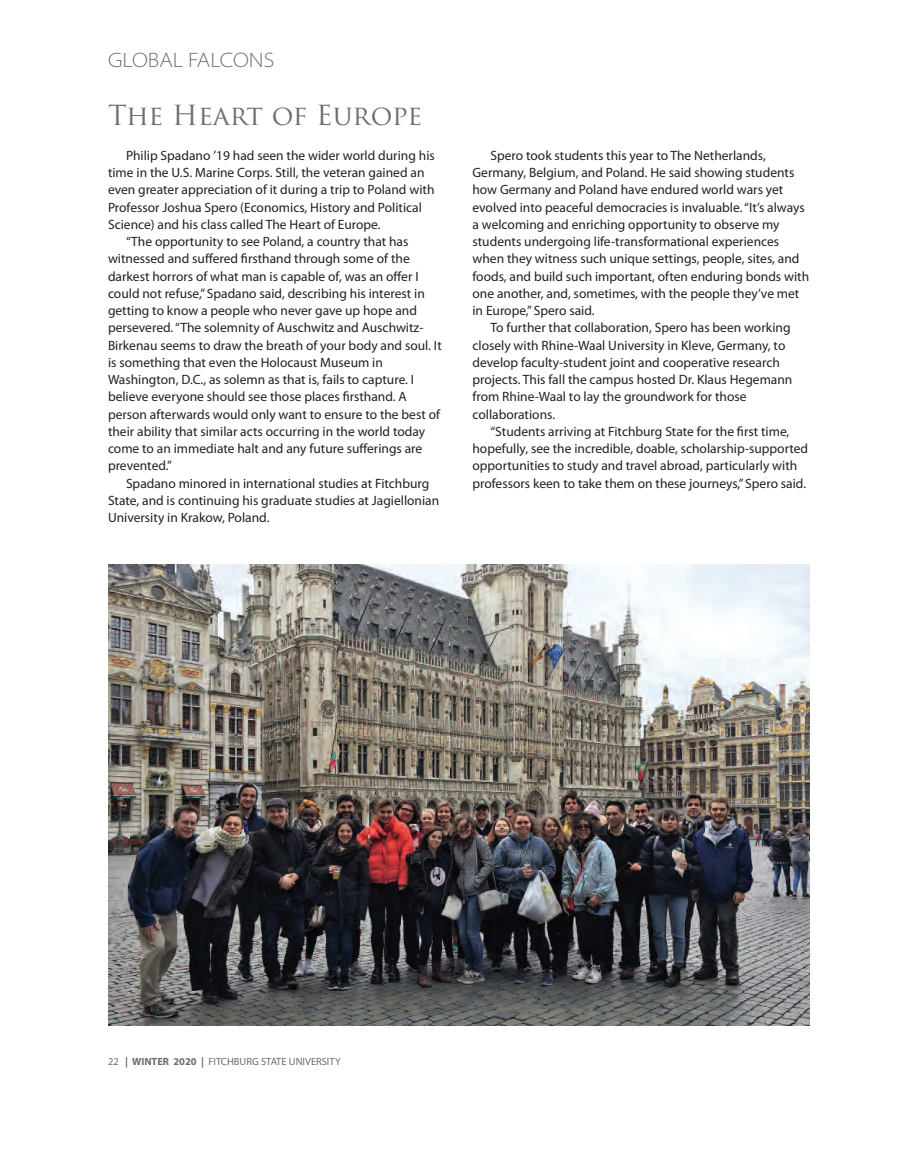
<style>
.page{position:relative;width:918px;height:1161px;background:#fff}
.page>*{position:absolute;margin:0;border:0;box-sizing:border-box;transform-origin:0 0}
.t1{font:27px "Trajan Pro";letter-spacing:-.005em;color:#6c6d70}
.t2{font:300 semi-expanded 21px "Myriad Pro";color:#6c6d70}
.t3{font:13.5px/17.2px "Myriad Pro";color:#231f20}
.t4{font:10.5px "Myriad Pro";color:#6c6d70}
.s1{font-weight:700}
</style>
<div class="page">
<img style="left:108px;top:564px;width:702px;height:462px">
<h2 class="t2" style="left:108px;top:52px;width:168px">GLOBAL FALCONS</h2>
<h1 class="t1" style="left:108px;top:100px;width:316px">The Heart of Europe</h1>
<p class="t3" style="left:126px;top:148px;width:310px">Philip Spadano ’19 had seen the wider world during his</p>
<p class="t3" style="left:108px;top:165px;width:318px">time in the U.S. Marine Corps. Still, the veteran gained an</p>
<p class="t3" style="left:108px;top:182px;width:328px">even greater appreciation of it during a trip to Poland with</p>
<p class="t3" style="left:108px;top:199px;width:315px">Professor Joshua Spero (Economics, History and Political</p>
<p class="t3" style="left:108px;top:217px;width:274px">Science) and his class called The Heart of Europe.</p>
<p class="t3" style="left:126px;top:234px;width:284px">“The opportunity to see Poland, a country that has</p>
<p class="t3" style="left:108px;top:251px;width:303px">witnessed and suffered firsthand through some of the</p>
<p class="t3" style="left:108px;top:268px;width:312px">darkest horrors of what man is capable of, was an offer I</p>
<p class="t3" style="left:108px;top:286px;width:318px">could not refuse,” Spadano said, describing his interest in</p>
<p class="t3" style="left:108px;top:303px;width:310px">getting to know a people who never gave up hope and</p>
<p class="t3" style="left:108px;top:320px;width:317px">persevered. “The solemnity of Auschwitz and Auschwitz-</p>
<p class="t3" style="left:108px;top:337px;width:335px">Birkenau seems to draw the breath of your body and soul. It</p>
<p class="t3" style="left:108px;top:355px;width:276px">is something that even the Holocaust Museum in</p>
<p class="t3" style="left:108px;top:372px;width:308px">Washington, D.C., as solemn as that is, fails to capture. I</p>
<p class="t3" style="left:108px;top:389px;width:300px">believe everyone should see those places firsthand. A</p>
<p class="t3" style="left:108px;top:406px;width:334px">person afterwards would only want to ensure to the best of</p>
<p class="t3" style="left:108px;top:424px;width:319px">their ability that similar acts occurring in the world today</p>
<p class="t3" style="left:108px;top:441px;width:316px">come to an immediate halt and any future sufferings are</p>
<p class="t3" style="left:108px;top:458px;width:65px">prevented.”</p>
<p class="t3" style="left:126px;top:475px;width:305px">Spadano minored in international studies at Fitchburg</p>
<p class="t3" style="left:108px;top:493px;width:333px">State, and is continuing his graduate studies at Jagiellonian</p>
<p class="t3" style="left:108px;top:510px;width:163px">University in krakow, Poland.</p>
<p class="t3" style="left:473px;top:148px;width:338px;text-indent:18px">Spero took students this year to The Netherlands, Germany, Belgium, and Poland. He said showing students how Germany and Poland have endured world wars yet evolved into peaceful democracies is invaluable. “It’s always a welcoming and enriching opportunity to observe my students undergoing life-transformational experiences when they witness such unique settings, people, sites, and foods, and build such important, often enduring bonds with one another, and, sometimes, with the people they’ve met in Europe,” Spero said.</p>
<p class="t3" style="left:473px;top:320px;width:321px;text-indent:18px">To further that collaboration, Spero has been working closely with Rhine-Waal University in kleve, Germany, to develop faculty-student joint and cooperative research projects. This fall the campus hosted Dr. klaus Hegemann from Rhine-Waal to lay the groundwork for those collaborations.</p>
<p class="t3" style="left:473px;top:424px;width:337px;text-indent:18px">“Students arriving at Fitchburg State for the first time, hopefully, see the incredible, doable, scholarship-supported opportunities to study and travel abroad, particularly with professors keen to take them on these journeys,” Spero said.</p>
<p class="t4" style="left:108px;top:1057px;width:234px">22 <span class="s1">| WINTER 2020 |</span> FITCHBURG STATE UNIVERSITY</p>
</div>
